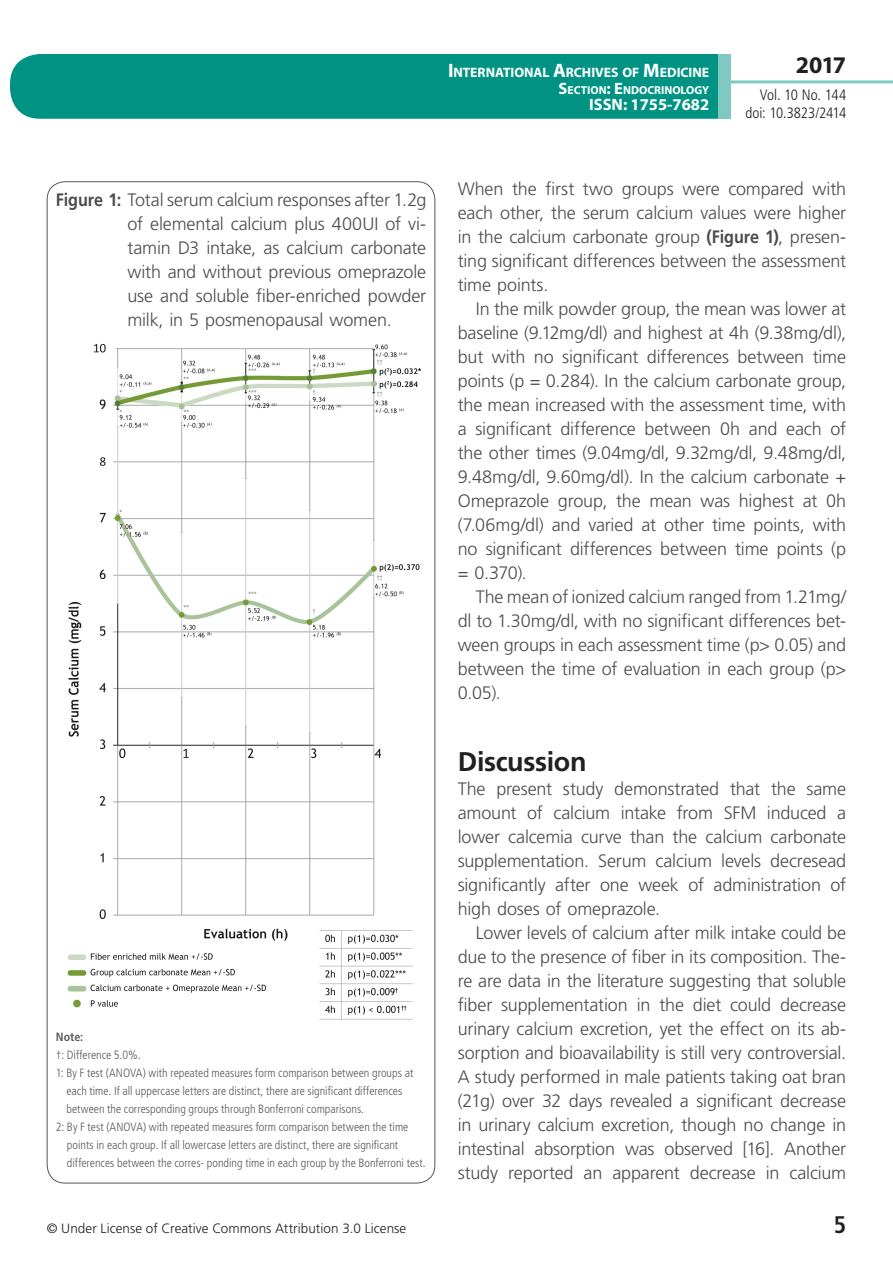
<style>
.page{position:relative;width:893px;height:1263px;background:#fff}
.page>*{position:absolute;margin:0;border:0;box-sizing:border-box;transform-origin:0 0}
.t1{font:700 27px "Frutiger LT Std";letter-spacing:-.015em;color:#231f20}
.t2{font:700 24px "Myriad Pro";color:#231f20}
.t3{font:700 condensed 24px "Frutiger LT Std";color:#231f20}
.t4{font:300 18px/24px "Frutiger LT Std";letter-spacing:-.01em;color:#4b4c4d;text-align:justify}
.t5{font:700 16.5px "Myriad Pro";color:#fff}
.t6{font:300 condensed 15px/18px "Frutiger LT Std";letter-spacing:-.01em;color:#231f20;text-align:right}
.t7{font:700 13.65px "Myriad Pro";letter-spacing:-.005em;color:#fff}
.t8{font:300 13.5px "Frutiger LT Std";letter-spacing:.005em;color:#231f20}
.t9{font:300 condensed 12px "Frutiger LT Std";color:#57585a}
.t10{font:700 condensed 12px "Frutiger LT Std";color:#57585a}
.t11{font:700 11.55px "Myriad Pro";color:#fff}
.s1{font-size:19.5px}
.s2{font-size:16.5px}
.s3{font-weight:700}
</style>
<div class="page">
<div style="left:10px;top:54px;width:775px;height:65px;background:#009384;border-radius:30px"></div>
<div style="left:732px;top:0;width:161px;height:157px;background:#fff"></div>
<hr style="left:730px;top:80px;width:163px;height:3px;background:#80c9c2">
<div style="left:718px;top:54px;width:13px;height:65px;background:#80c9c2"></div>
<img style="left:94px;top:344px;width:327px;height:598px">
<img style="left:68px;top:601px;width:14px;height:136px">
<img style="left:67px;top:953px;width:199px;height:55px">
<img style="left:312px;top:926px;width:109px;height:94px">
<p class="t7" style="left:448px;top:64px;width:263px"><span class="s1">I</span>NTERNATIONAL <span class="s1">A</span>RCHIVES OF <span class="s1">M</span>EDICINE</p>
<p class="t11" style="left:559px;top:82px;width:152px"><span class="s2">S</span>ECTION<span class="s2">: E</span>NDOCRINOLOGY</p>
<p class="t5" style="left:589px;top:94px;width:122px">ISSN: 1755-7682</p>
<h2 class="t2" style="left:796px;top:49px;width:52px">2017</h2>
<p class="t6" style="left:745px;top:86px;width:102px">Vol. 10 No. 144 doi: 10.3823/2414</p>
<p class="t4" style="left:127px;top:188px;width:300px;text-indent:-72px"><span class="s3">Figure 1:</span> Total serum calcium responses after 1.2g of elemental calcium plus 400UI of vi&shy;tamin D3 intake, as calcium carbonate with and without previous omeprazole use and soluble fiber-enriched powder milk, in 5 posmenopausal women.</p>
<p class="t10" style="left:56px;top:1030px;width:29px">Note:</p>
<p class="t9" style="left:56px;top:1048px;width:86px">†: Difference 5.0%.</p>
<p class="t9" style="left:56px;top:1066px;width:359px">1: By F test (ANOVA) with repeated measures form comparison between groups at</p>
<p class="t9" style="left:66px;top:1084px;width:337px">each time. If all uppercase letters are distinct, there are significant differences</p>
<p class="t9" style="left:66px;top:1102px;width:299px">between the corresponding groups through Bonferroni comparisons.</p>
<p class="t9" style="left:56px;top:1120px;width:354px">2: By F test (ANOVA) with repeated measures form comparison between the time</p>
<p class="t9" style="left:67px;top:1138px;width:333px">points in each group. If all lowercase letters are distinct, there are significant</p>
<p class="t9" style="left:67px;top:1156px;width:360px">differences between the corres- ponding time in each group by the Bonferroni test.</p>
<p class="t4" style="left:458px;top:177px;width:390px">When the first two groups were compared with each other, the serum calcium values were higher in the calcium carbonate group <span class="s3">(Figure 1)</span>, presen&shy;ting significant differences between the assessment time points.</p>
<p class="t4" style="left:458px;top:297px;width:390px;text-indent:18px">In the milk powder group, the mean was lower at baseline (9.12mg/dl) and highest at 4h (9.38mg/dl), but with no significant differences between time points (p = 0.284). In the calcium carbonate group, the mean increased with the assessment time, with a significant difference between 0h and each of the other times (9.04mg/dl, 9.32mg/dl, 9.48mg/dl, 9.48mg/dl, 9.60mg/dl). In the calcium carbonate + Omeprazole group, the mean was highest at 0h (7.06mg/dl) and varied at other time points, with no significant differences between time points (p = 0.370).</p>
<p class="t4" style="left:458px;top:585px;width:390px;text-indent:18px">The mean of ionized calcium ranged from 1.21mg/ dl to 1.30mg/dl, with no significant differences bet&shy;ween groups in each assessment time (p&gt; 0.05) and between the time of evaluation in each group (p&gt; 0.05).</p>
<h1 class="t1" style="left:458px;top:746px;width:130px">Discussion</h1>
<p class="t4" style="left:458px;top:777px;width:390px">The present study demonstrated that the same amount of calcium intake from SFM induced a lower calcemia curve than the calcium carbonate supplementation. Serum calcium levels decresead significantly after one week of administration of high doses of omeprazole.</p>
<p class="t4" style="left:458px;top:921px;width:390px;text-indent:18px">Lower levels of calcium after milk intake could be due to the presence of fiber in its composition. The&shy;re are data in the literature suggesting that soluble fiber supplementation in the diet could decrease urinary calcium excretion, yet the effect on its ab&shy;sorption and bioavailability is still very controversial.<br>A study performed in male patients taking oat bran (21g) over 32 days revealed a significant decrease in urinary calcium excretion, though no change in intestinal absorption was observed [16]. Another study reported an apparent decrease in calcium</p>
<p class="t8" style="left:47px;top:1220px;width:361px">© Under License of Creative Commons Attribution 3.0 License</p>
<h2 class="t3" style="left:834px;top:1210px;width:14px">5</h2>
</div>
